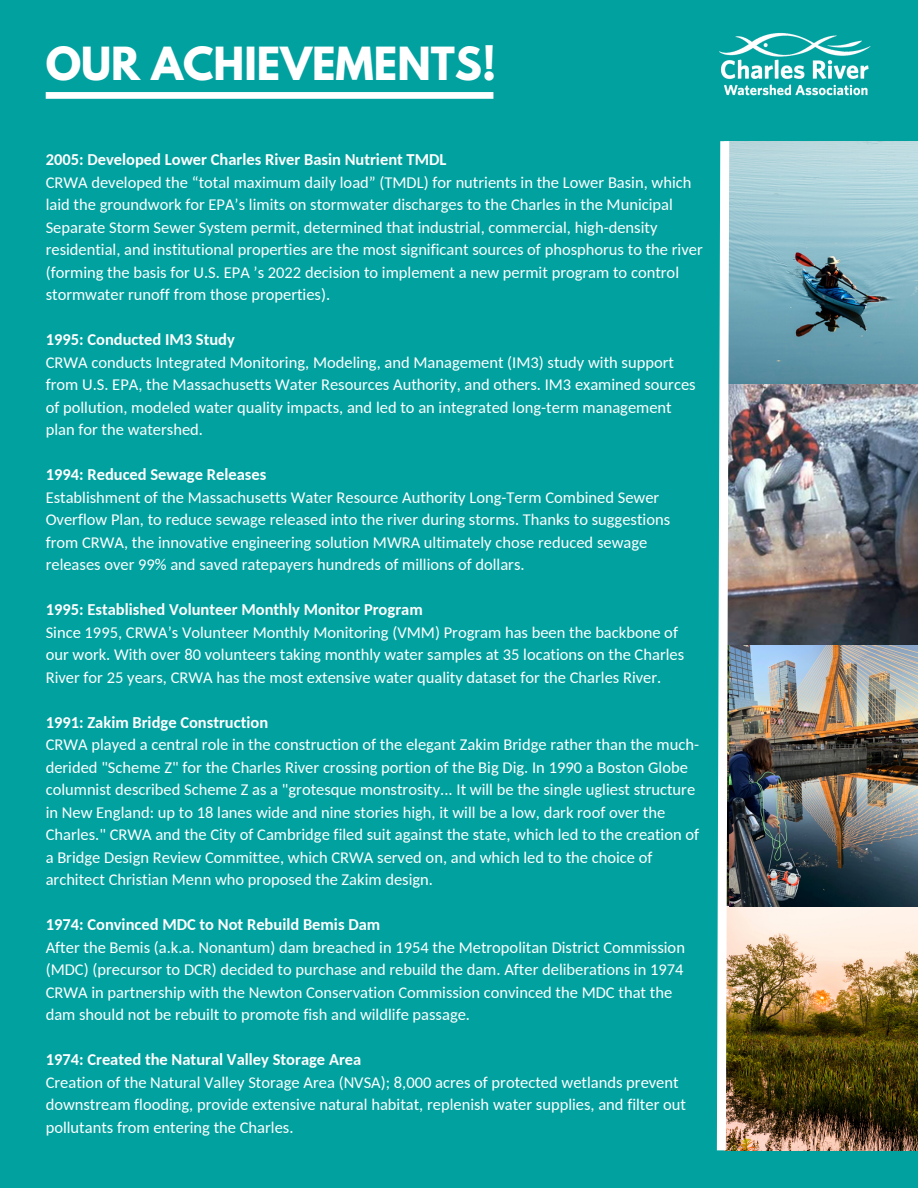
<style>
.page{position:relative;width:918px;height:1188px;background:#00a19f}
.page>*{position:absolute;margin:0;border:0;box-sizing:border-box;transform-origin:0 0}
.t1{font:700 40.5px "League Spartan";color:#fff}
.t2{font:16.5px/22.5px "Carlito";color:#fff}
.t3{font:700 16.5px "Carlito";color:#fff}
</style>
<div class="page">
<img style="left:719px;top:32px;width:152px;height:64px">
<div style="left:46px;top:92px;width:447px;height:7px;background:#fff"></div>
<img style="left:734px;top:141px;width:184px;height:1010px">
<img style="left:716px;top:141px;width:18px;height:1010px">
<img style="left:729px;top:646px;width:189px;height:261px">
<p class="t1" style="left:46px;top:44px;width:452px">OUR ACHIEVEMENTS!</p>
<h1 class="t3" style="left:46px;top:153px;width:402px">2005: Developed Lower Charles River Basin Nutrient TMDL</h1>
<p class="t2" style="left:46px;top:173px;width:659px">CRWA developed the “total maximum daily load” (TMDL) for nutrients in the Lower Basin, which laid the groundwork for EPA’s limits on stormwater discharges to the Charles in the Municipal Separate Storm Sewer System permit, determined that industrial, commercial, high-density residential, and institutional properties are the most significant sources of phosphorus to the river (forming the basis for U.S. EPA ’s 2022 decision to implement a new permit program to control stormwater runoff from those properties).</p>
<p class="t3" style="left:46px;top:333px;width:191px">1995: Conducted IM3 Study</p>
<p class="t2" style="left:46px;top:353px;width:651px">CRWA conducts Integrated Monitoring, Modeling, and Management (IM3) study with support from U.S. EPA, the Massachusetts Water Resources Authority, and others. IM3 examined sources of pollution, modeled water quality impacts, and led to an integrated long-term management plan for the watershed.</p>
<p class="t3" style="left:46px;top:468px;width:222px">1994: Reduced Sewage Releases</p>
<p class="t2" style="left:46px;top:488px;width:626px">Establishment of the Massachusetts Water Resource Authority Long-Term Combined Sewer Overflow Plan, to reduce sewage released into the river during storms. Thanks to suggestions from CRWA, the innovative engineering solution MWRA ultimately chose reduced sewage releases over 99% and saved ratepayers hundreds of millions of dollars.</p>
<p class="t3" style="left:46px;top:603px;width:379px">1995: Established Volunteer Monthly Monitor Program</p>
<p class="t2" style="left:46px;top:623px;width:640px">Since 1995, CRWA’s Volunteer Monthly Monitoring (VMM) Program has been the backbone of our work. With over 80 volunteers taking monthly water samples at 35 locations on the Charles<br>River for 25 years, CRWA has the most extensive water quality dataset for the Charles River.</p>
<p class="t3" style="left:46px;top:716px;width:224px">1991: Zakim Bridge Construction</p>
<p class="t2" style="left:46px;top:735px;width:655px">CRWA played a central role in the construction of the elegant Zakim Bridge rather than the much&shy;derided "Scheme Z" for the Charles River crossing portion of the Big Dig. In 1990 a Boston Globe columnist described Scheme Z as a "grotesque monstrosity... It will be the single ugliest structure in New England: up to 18 lanes wide and nine stories high, it will be a low, dark roof over the Charles." CRWA and the City of Cambridge filed suit against the state, which led to the creation of a Bridge Design Review Committee, which CRWA served on, and which led to the choice of architect Christian Menn who proposed the Zakim design.</p>
<p class="t3" style="left:46px;top:918px;width:336px">1974: Convinced MDC to Not Rebuild Bemis Dam</p>
<p class="t2" style="left:46px;top:938px;width:641px">After the Bemis (a.k.a. Nonantum) dam breached in 1954 the Metropolitan District Commission (MDC) (precursor to DCR) decided to purchase and rebuild the dam. After deliberations in 1974<br>CRWA in partnership with the Newton Conservation Commission convinced the MDC that the dam should not be rebuilt to promote fish and wildlife passage.</p>
<p class="t3" style="left:46px;top:1053px;width:317px">1974: Created the Natural Valley Storage Area</p>
<p class="t2" style="left:46px;top:1073px;width:642px">Creation of the Natural Valley Storage Area (NVSA); 8,000 acres of protected wetlands prevent downstream flooding, provide extensive natural habitat, replenish water supplies, and filter out pollutants from entering the Charles.</p>
</div>
